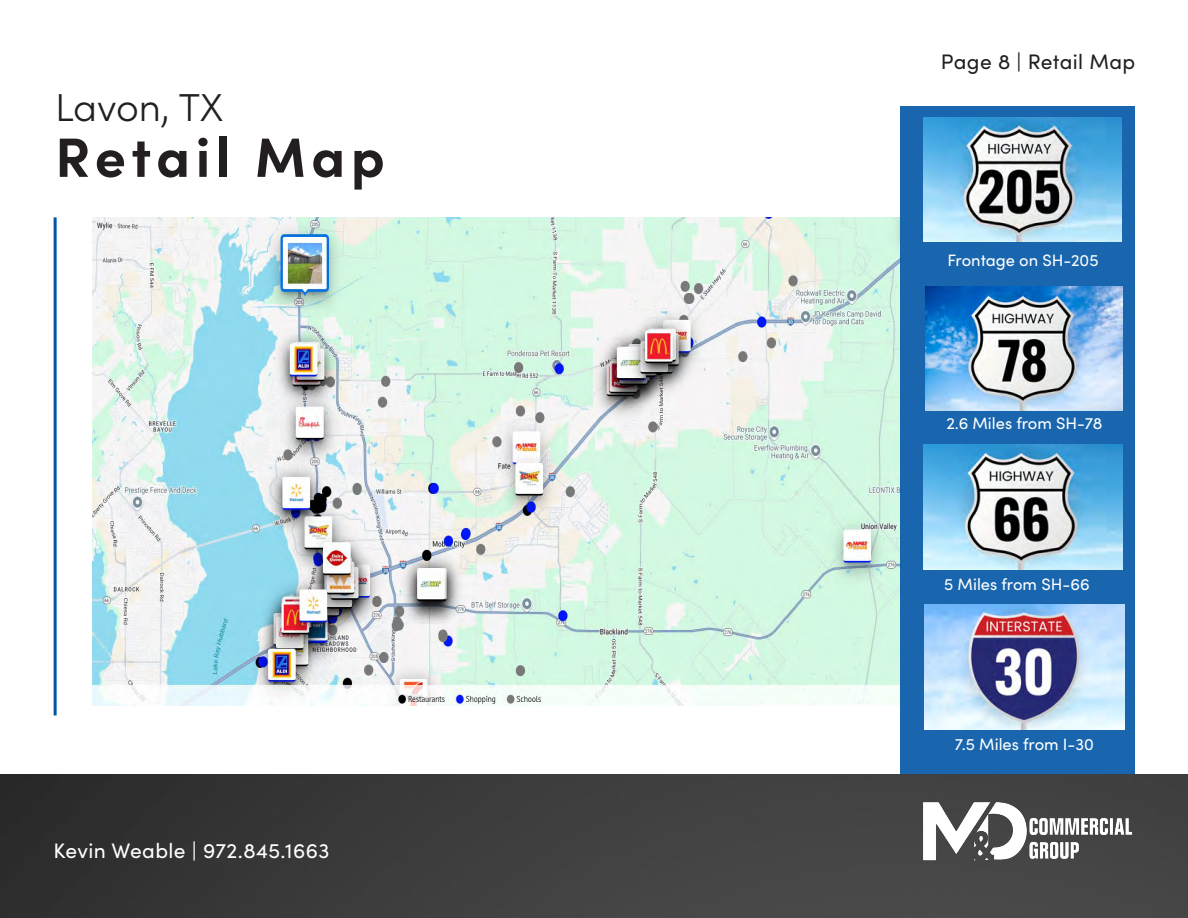
<style>
.page{position:relative;width:1188px;height:918px;background:#fff}
.page>*{position:absolute;margin:0;border:0;box-sizing:border-box;transform-origin:0 0}
.t1{font:700 55.5px "Sofia Pro";letter-spacing:.095em;color:#231f20}
.t2{font:300 39px "Sofia Pro";color:#231f20}
.t3{font:21px "Sofia Pro";letter-spacing:.02em;color:#fff}
.t4{font:21px "Sofia Pro";letter-spacing:.015em;color:#231f20}
.t5{font:16.5px "Sofia Pro";color:#fff}
</style>
<div class="page">
<img style="left:93px;top:217px;width:807px;height:489px">
<div style="left:900px;top:106px;width:235px;height:677px;background:#1a66ae"></div>
<img style="left:0;top:774px;width:1188px;height:144px">
<img style="left:920px;top:801px;width:214px;height:62px">
<img style="left:925px;top:605px;width:199px;height:124px">
<img style="left:925px;top:286px;width:198px;height:125px">
<hr style="left:54px;top:217px;width:3px;height:498px;background:#0055a5">
<img style="left:923px;top:117px;width:198px;height:125px">
<img style="left:923px;top:445px;width:200px;height:124px">
<p class="t2" style="left:55px;top:79px;width:169px">Lavon, TX</p>
<p class="t1" style="left:55px;top:115px;width:331px">Retail Map</p>
<p class="t3" style="left:54px;top:835px;width:277px">Kevin Weable | 972.845.1663</p>
<p class="t4" style="left:941px;top:46px;width:196px">Page 8 | Retail Map</p>
<p class="t5" style="left:948px;top:248px;width:152px">Frontage on SH-205</p>
<p class="t5" style="left:946px;top:411px;width:157px">2.6 Miles from SH-78</p>
<p class="t5" style="left:944px;top:572px;width:147px">5 Miles from SH-66</p>
<p class="t5" style="left:955px;top:732px;width:140px">7.5 Miles from I-30</p>
</div>
